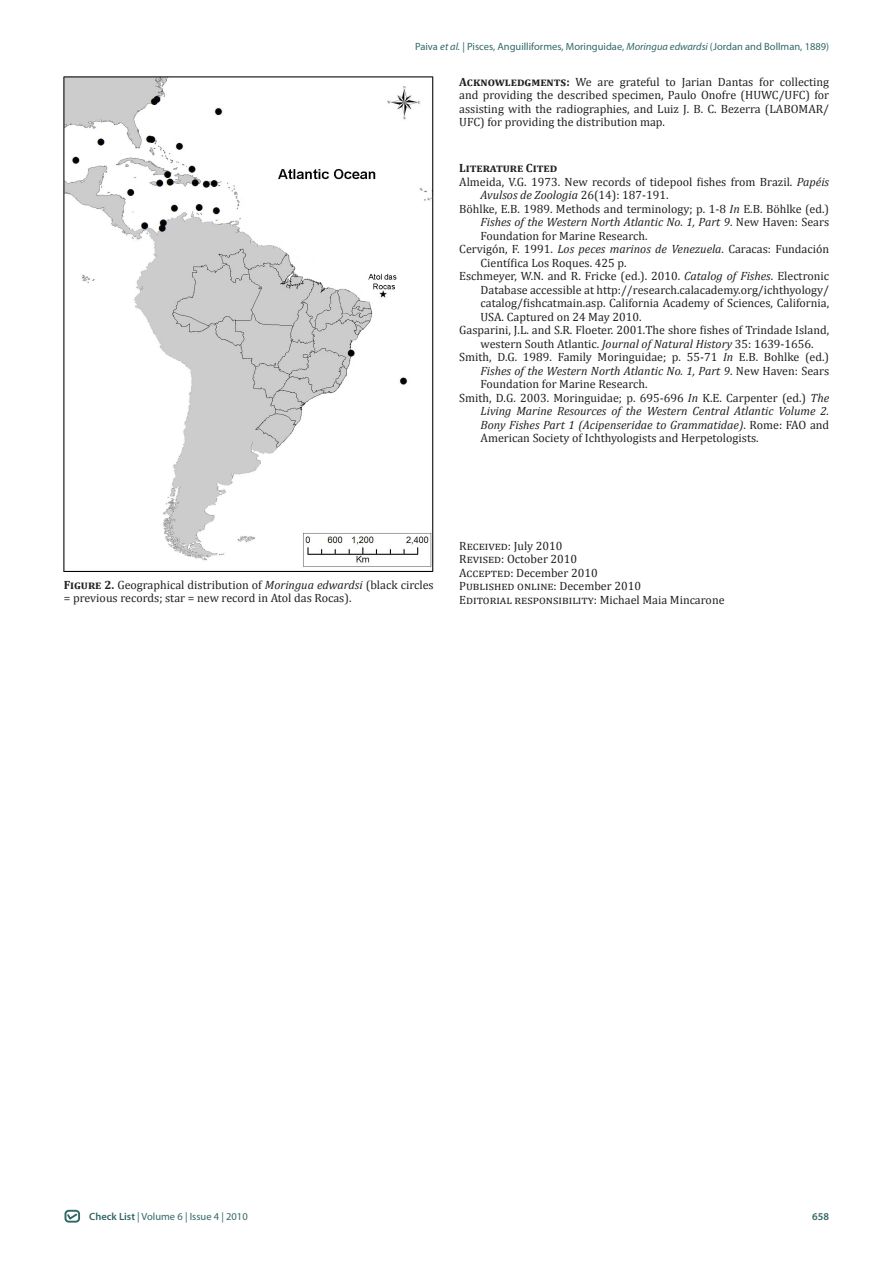
<style>
.page{position:relative;width:893px;height:1263px;background:#fff}
.page>*{position:absolute;margin:0;border:0;box-sizing:border-box;transform-origin:0 0}
.t1{font:12px/13.5px "Cambria";color:#231f20;text-align:justify}
.t2{font:700 12px "Cambria";color:#231f20}
.t3{font:10.5px "Myriad Pro";color:#336767}
.t4{font:600 10.5px "Myriad Pro";color:#336767}
.s1{font-style:italic}
.s2{font-weight:700}
.s3{font-weight:600}
</style>
<div class="page">
<div style="left:65px;top:1210px;width:15px;height:12px;border:2px solid #326667;border-radius:3px"></div>
<svg style="left:66px;top:1212px;width:13px;height:9px"></svg>
<img style="left:64px;top:77px;width:370px;height:495px">
<p class="t3" style="left:415px;top:40px;width:416px">Paiva <span class="s1">et al.</span> | Pisces, Anguilliformes, Moringuidae, <span class="s1">Moringua edwardsi</span> (Jordan and Bollman, 1889)</p>
<p class="t1" style="left:459px;top:75px;width:371px"><span class="s2">Acknowledgments:</span> We are grateful to Jarian Dantas for collecting and providing the described specimen, Paulo Onofre (HUWC/UFC) for assisting with the radiographies, and Luiz J. B. C. Bezerra (LABOMAR/ UFC) for providing the distribution map.</p>
<p class="t2" style="left:459px;top:161px;width:100px">Literature Cited</p>
<p class="t1" style="left:481px;top:175px;width:350px;text-indent:-21px">Almeida, V.G. 1973. New records of tidepool fishes from Brazil. <span class="s1">Papéis<br>Avulsos de Zoologia</span> 26(14): 187-191.</p>
<p class="t1" style="left:481px;top:202px;width:350px;text-indent:-21px">Böhlke, E.B. 1989. Methods and terminology; p. 1-8 <span class="s1">In</span> E.B. Böhlke (ed.)<br><span class="s1">Fishes of the Western North Atlantic No. 1, Part 9</span>. New Haven: Sears Foundation for Marine Research.</p>
<p class="t1" style="left:481px;top:242px;width:350px;text-indent:-21px">Cervigón, F. 1991. <span class="s1">Los peces marinos de Venezuela</span>. Caracas: Fundación<br>Científica Los Roques. 425 p.</p>
<p class="t1" style="left:481px;top:269px;width:350px;text-indent:-21px">Eschmeyer, W.N. and R. Fricke (ed.). 2010. <span class="s1">Catalog of Fishes</span>. Electronic Database accessible at http://research.calacademy.org/ichthyology/ catalog/fishcatmain.asp. California Academy of Sciences, California, USA. Captured on 24 May 2010.</p>
<p class="t1" style="left:459px;top:323px;width:371px;text-align:center">Gasparini, J.L. and S.R. Floeter. 2001.The shore fishes of Trindade Island, western South Atlantic. <span class="s1">Journal of Natural History</span> 35: 1639-1656.</p>
<p class="t1" style="left:481px;top:350px;width:350px;text-indent:-21px">Smith, D.G. 1989. Family Moringuidae; p. 55-71 <span class="s1">In</span> E.B. Bohlke (ed.)<br><span class="s1">Fishes of the Western North Atlantic No. 1, Part 9</span>. New Haven: Sears Foundation for Marine Research.</p>
<p class="t1" style="left:481px;top:391px;width:350px;text-indent:-21px">Smith, D.G. 2003. Moringuidae; p. 695-696 <span class="s1">In</span> K.E. Carpenter (ed.) <span class="s1">The Living Marine Resources of the Western Central Atlantic Volume 2.<br>Bony Fishes Part 1 (Acipenseridae to Grammatidae)</span>. Rome: FAO and American Society of Ichthyologists and Herpetologists.</p>
<p class="t1" style="left:64px;top:578px;width:371px"><span class="s2">Figure 2.</span> Geographical distribution of <span class="s1">Moringua edwardsi</span> (black circles = previous records; star = new record in Atol das Rocas).</p>
<p class="t1" style="left:459px;top:539px;width:105px">Received: July 2010</p>
<p class="t1" style="left:459px;top:552px;width:119px">Revised: October 2010</p>
<p class="t1" style="left:459px;top:566px;width:140px">Accepted: December 2010</p>
<p class="t1" style="left:459px;top:579px;width:183px">Published online: December 2010</p>
<p class="t1" style="left:459px;top:593px;width:267px">Editorial responsibility: Michael Maia Mincarone</p>
<p class="t3" style="left:89px;top:1210px;width:160px"><span class="s3">Check List</span> | Volume 6 | Issue 4 | 2010</p>
<p class="t4" style="left:812px;top:1209px;width:18px">658</p>
</div>
